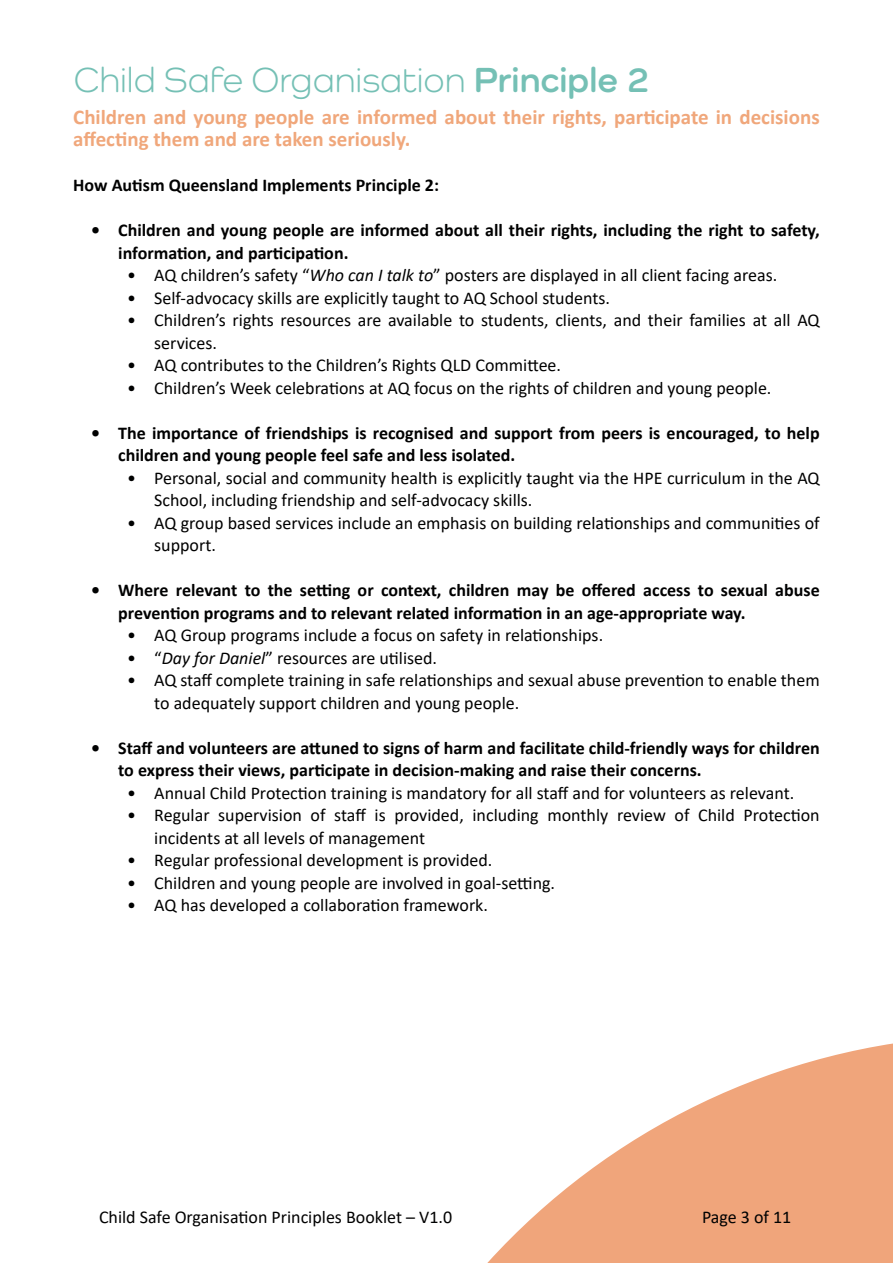
<style>
.page{position:relative;width:893px;height:1263px;background:#fff}
.page>*{position:absolute;margin:0;border:0;box-sizing:border-box;transform-origin:0 0}
.t1{font:36px "Como";color:#75c0b5}
.t2{font:700 21px/22.5px "Calibri";color:#f0a77b}
.t3{font:18px/22.5px "Calibri";color:#000101}
.t4{font:700 18px/22.5px "Calibri";color:#000101}
.s1{font-weight:700}
.s2{font-style:italic}
</style>
<div class="page">
<svg style="left:487px;top:1043px;width:406px;height:220px;fill:#f0a57b"></svg>
<h1 class="t1" style="left:74px;top:58px;width:577px">Child Safe Organisation <span class="s1">Principle 2</span></h1>
<p class="t2" style="left:73px;top:105px;width:748px">Children and young people are informed about their rights, participate in decisions affecting them and are taken seriously.</p>
<p class="t4" style="left:73px;top:174px;width:367px">How Autism Queensland Implements Principle 2:</p>
<p class="t4" style="left:118px;top:219px;width:703px;text-indent:-27px">• Children and young people are informed about all their rights, including the right to safety, information, and participation.</p>
<p class="t3" style="left:127px;top:264px;width:651px">• AQ children’s safety “<span class="s2">Who can I talk to</span>” posters are displayed in all client facing areas.</p>
<p class="t3" style="left:127px;top:286px;width:484px">• Self-advocacy skills are explicitly taught to AQ School students.</p>
<p class="t3" style="left:154px;top:309px;width:667px;text-indent:-27px">• Children’s rights resources are available to students, clients, and their families at all AQ services.</p>
<p class="t3" style="left:127px;top:354px;width:435px">• AQ contributes to the Children’s Rights QLD Committee.</p>
<p class="t3" style="left:127px;top:376px;width:646px">• Children’s Week celebrations at AQ focus on the rights of children and young people.</p>
<p class="t4" style="left:118px;top:421px;width:703px;text-indent:-27px">• The importance of friendships is recognised and support from peers is encouraged, to help children and young people feel safe and less isolated.</p>
<p class="t3" style="left:154px;top:466px;width:667px;text-indent:-27px">• Personal, social and community health is explicitly taught via the HPE curriculum in the AQ<br>School, including friendship and self-advocacy skills.</p>
<p class="t3" style="left:154px;top:511px;width:667px;text-indent:-27px">• AQ group based services include an emphasis on building relationships and communities of support.</p>
<p class="t4" style="left:118px;top:579px;width:703px;text-indent:-27px">• Where relevant to the setting or context, children may be offered access to sexual abuse prevention programs and to relevant related information in an age-appropriate way.</p>
<p class="t3" style="left:127px;top:624px;width:477px">• AQ Group programs include a focus on safety in relationships.</p>
<p class="t3" style="left:127px;top:646px;width:311px">• “<span class="s2">Day for Daniel</span>” resources are utilised.</p>
<p class="t3" style="left:154px;top:669px;width:667px;text-indent:-27px">• AQ staff complete training in safe relationships and sexual abuse prevention to enable them to adequately support children and young people.</p>
<p class="t4" style="left:118px;top:736px;width:703px;text-indent:-27px">• Staff and volunteers are attuned to signs of harm and facilitate child-friendly ways for children to express their views, participate in decision-making and raise their concerns.</p>
<p class="t3" style="left:127px;top:781px;width:668px">• Annual Child Protection training is mandatory for all staff and for volunteers as relevant.</p>
<p class="t3" style="left:154px;top:804px;width:667px;text-indent:-27px">• Regular supervision of staff is provided, including monthly review of Child Protection incidents at all levels of management</p>
<p class="t3" style="left:127px;top:849px;width:367px">• Regular professional development is provided.</p>
<p class="t3" style="left:127px;top:871px;width:429px">• Children and young people are involved in goal-setting.</p>
<p class="t3" style="left:127px;top:894px;width:362px">• AQ has developed a collaboration framework.</p>
<p class="t3" style="left:99px;top:1205px;width:355px">Child Safe Organisation Principles Booklet – V1.0</p>
<p class="t3" style="left:702px;top:1205px;width:91px">Page 3 of 11</p>
</div>
